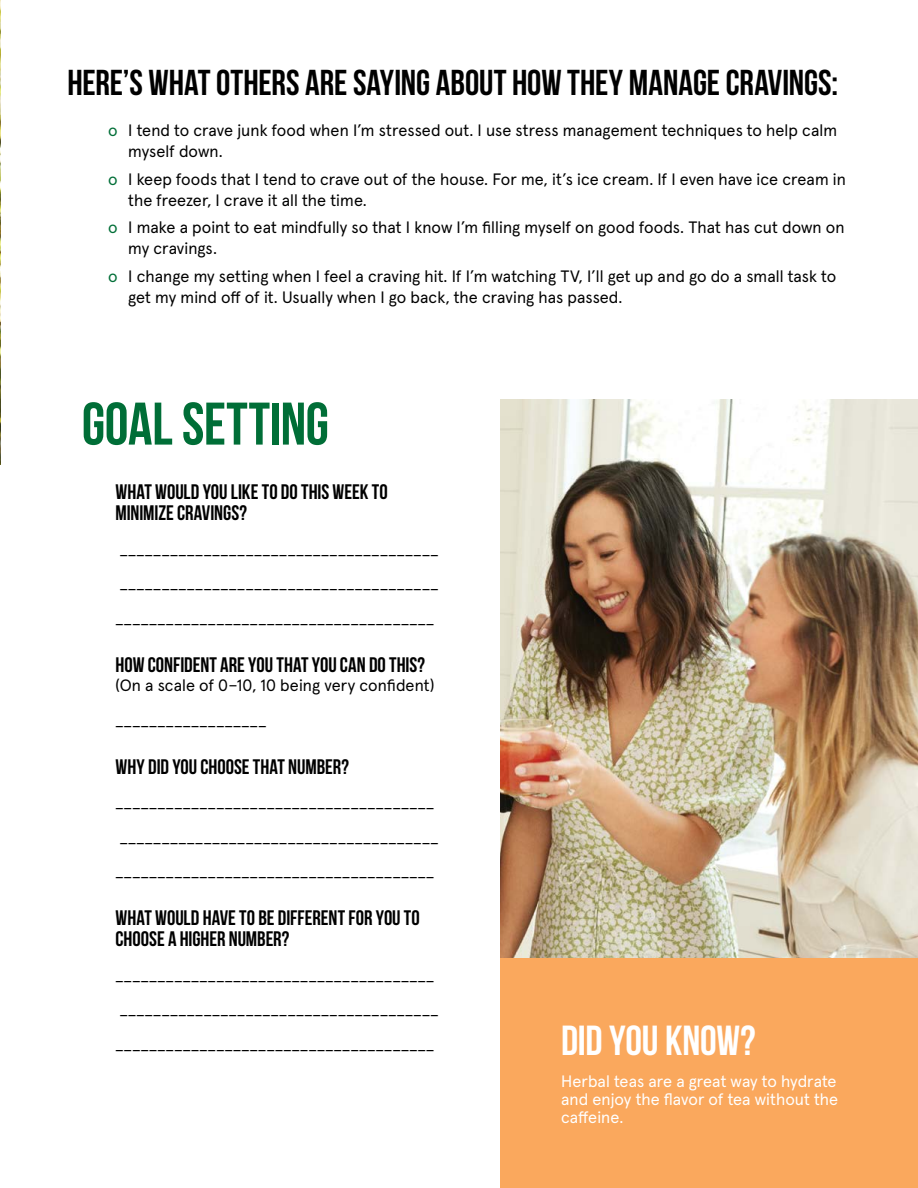
<style>
.page{position:relative;width:918px;height:1188px;background:#fff}
.page>*{position:absolute;margin:0;border:0;box-sizing:border-box;transform-origin:0 0}
.t1{font:700 60px "Bebas Neue";letter-spacing:-.01em;color:#006e37}
.t2{font:700 42px "Bebas Neue";letter-spacing:-.005em;color:#fff}
.t3{font:700 36px "Bebas Neue";color:#000}
.t4{font:700 21px/21px "Bebas Neue";color:#000}
.t5{font:16.5px/34.5px "Apercu Pro";letter-spacing:.005em;color:#000}
.t6{font:16.5px/18px "Apercu Pro";color:#fff;text-align:justify}
.s1{color:#006e37}
</style>
<div class="page">
<img style="left:0;top:0;width:1px;height:464px">
<img style="left:500px;top:400px;width:418px;height:558px">
<div style="left:500px;top:958px;width:418px;height:230px;background:#faa85d"></div>
<h3 class="t3" style="left:68px;top:62px;width:772px">HERE’S WHAT OTHERS ARE SAYING ABOUT HOW THEY MANAGE CRAVINGS:</h3>
<p class="t5" style="left:128px;top:118px;width:710px;line-height:21px;text-indent:-20px"><span class="s1">о</span> I tend to crave junk food when I’m stressed out. I use stress management techniques to help calm myself down.</p>
<p class="t5" style="left:128px;top:167px;width:719px;line-height:21px;text-indent:-20px"><span class="s1">о</span> I keep foods that I tend to crave out of the house. For me, it’s ice cream. If I even have ice cream in the freezer, I crave it all the time.</p>
<p class="t5" style="left:128px;top:216px;width:718px;line-height:21px;text-indent:-20px"><span class="s1">о</span> I make a point to eat mindfully so that I know I’m filling myself on good foods. That has cut down on my cravings.</p>
<p class="t5" style="left:128px;top:264px;width:710px;line-height:21px;text-indent:-20px"><span class="s1">о</span> I change my setting when I feel a craving hit. If I’m watching TV, I’ll get up and go do a small task to get my mind off of it. Usually when I go back, the craving has passed.</p>
<h1 class="t1" style="left:82px;top:391px;width:249px">GOAL SETTING</h1>
<p class="t4" style="left:116px;top:481px;width:274px">WHAT WOULD YOU LIKE TO DO THIS WEEK TO<br>MINIMIZE CRAVINGS?</p>
<p class="t5" style="left:116px;top:531px;width:324px;text-align:justify">______________________________________ ______________________________________ ______________________________________</p>
<p class="t4" style="left:116px;top:654px;width:311px">HOW CONFIDENT ARE YOU THAT YOU CAN DO THIS?</p>
<p class="t5" style="left:116px;top:667px;width:320px">(On a scale of 0–10, 10 being very confident) __________________</p>
<p class="t4" style="left:116px;top:756px;width:235px">WHY DID YOU CHOOSE THAT NUMBER?</p>
<p class="t5" style="left:116px;top:784px;width:324px">______________________________________ ______________________________________ ______________________________________</p>
<p class="t4" style="left:116px;top:907px;width:306px">WHAT WOULD HAVE TO BE DIFFERENT FOR YOU TO<br>CHOOSE A HIGHER NUMBER?</p>
<p class="t5" style="left:116px;top:957px;width:324px">______________________________________ ______________________________________ ______________________________________</p>
<h2 class="t2" style="left:561px;top:1018px;width:196px">DID YOU KNOW?</h2>
<p class="t6" style="left:561px;top:1071px;width:279px">Herbal teas are a great way to hydrate and enjoy the flavor of tea without the caffeine.</p>
</div>
